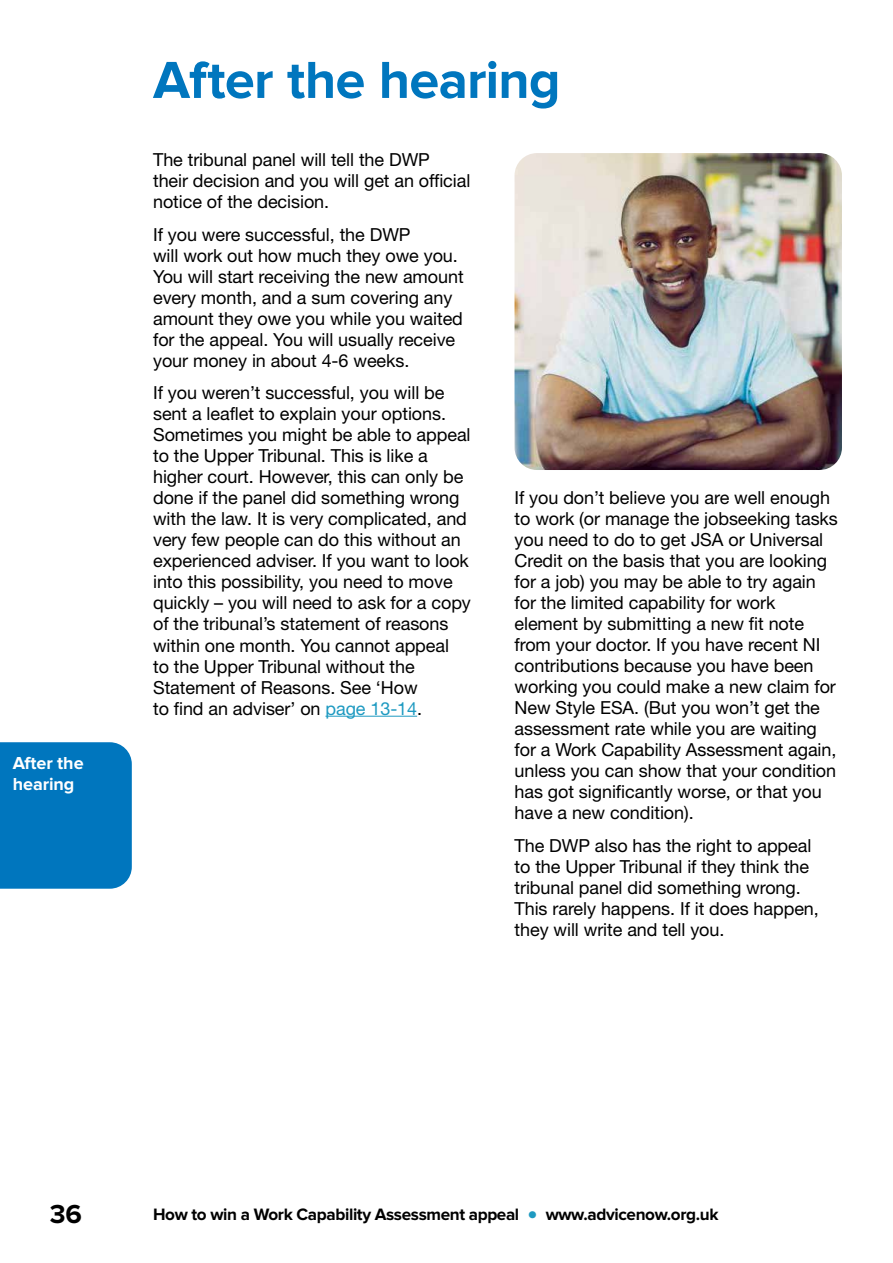
<style>
.page{position:relative;width:893px;height:1263px;background:#fff}
.page>*{position:absolute;margin:0;border:0;box-sizing:border-box;transform-origin:0 0}
.t1{font:700 54px "Proxima Nova";letter-spacing:-.015em;color:#0076be}
.t2{font:700 27px "Proxima Nova";color:#000}
.t3{font:18px/21px "Helvetica Neue LT Std";letter-spacing:-.005em;color:#000}
.t4{font:700 18px/21px "Proxima Nova";letter-spacing:-.005em;color:#fff}
.t5{font:700 17.1px "Proxima Nova";letter-spacing:-.02em;color:#000}
.s1{color:#1e9ac1}
.s2{font-size:30px;color:#1e9ac1}
</style>
<div class="page">
<div style="left:0;top:742px;width:132px;height:147px;background:#0076be"></div>
<hr style="left:325px;top:716px;width:92px;height:1px;background:#1e9ac1">
<img style="left:514px;top:153px;width:328px;height:317px">
<p class="t4" style="left:13px;top:753px;width:72px">After the hearing</p>
<h1 class="t1" style="left:153px;top:55px;width:409px">After the hearing</h1>
<p class="t3" style="left:153px;top:149px;width:319px">The tribunal panel will tell the DWP<br>their decision and you will get an official notice of the decision.</p>
<p class="t3" style="left:153px;top:223px;width:312px">If you were successful, the DWP<br>will work out how much they owe you.<br>You will start receiving the new amount every month, and a sum covering any amount they owe you while you waited for the appeal. You will usually receive your money in about 4-6 weeks.</p>
<p class="t3" style="left:153px;top:382px;width:319px">If you weren’t successful, you will be sent a leaflet to explain your options.<br>Sometimes you might be able to appeal to the Upper Tribunal. This is like a higher court. However, this can only be done if the panel did something wrong with the law. It is very complicated, and very few people can do this without an experienced adviser. If you want to look into this possibility, you need to move quickly – you will need to ask for a copy of the tribunal’s statement of reasons within one month. You cannot appeal<br>to the Upper Tribunal without the Statement of Reasons. See ‘How<br>to find an adviser’ on <span class="s1">page 13-14</span>.</p>
<p class="t3" style="left:514px;top:487px;width:325px">If you don’t believe you are well enough to work (or manage the jobseeking tasks you need to do to get JSA or Universal Credit on the basis that you are looking for a job) you may be able to try again for the limited capability for work element by submitting a new fit note from your doctor. If you have recent NI contributions because you have been working you could make a new claim for New Style ESA. (But you won’t get the assessment rate while you are waiting for a Work Capability Assessment again, unless you can show that your condition has got significantly worse, or that you have a new condition).</p>
<p class="t3" style="left:514px;top:835px;width:306px">The DWP also has the right to appeal to the Upper Tribunal if they think the tribunal panel did something wrong.<br>This rarely happens. If it does happen, they will write and tell you.</p>
<h2 class="t2" style="left:50px;top:1202px;width:34px">36</h2>
<p class="t5" style="left:153px;top:1206px;width:567px">How to win a Work Capability Assessment appeal <span class="s2">•</span> www.advicenow.org.uk</p>
</div>
